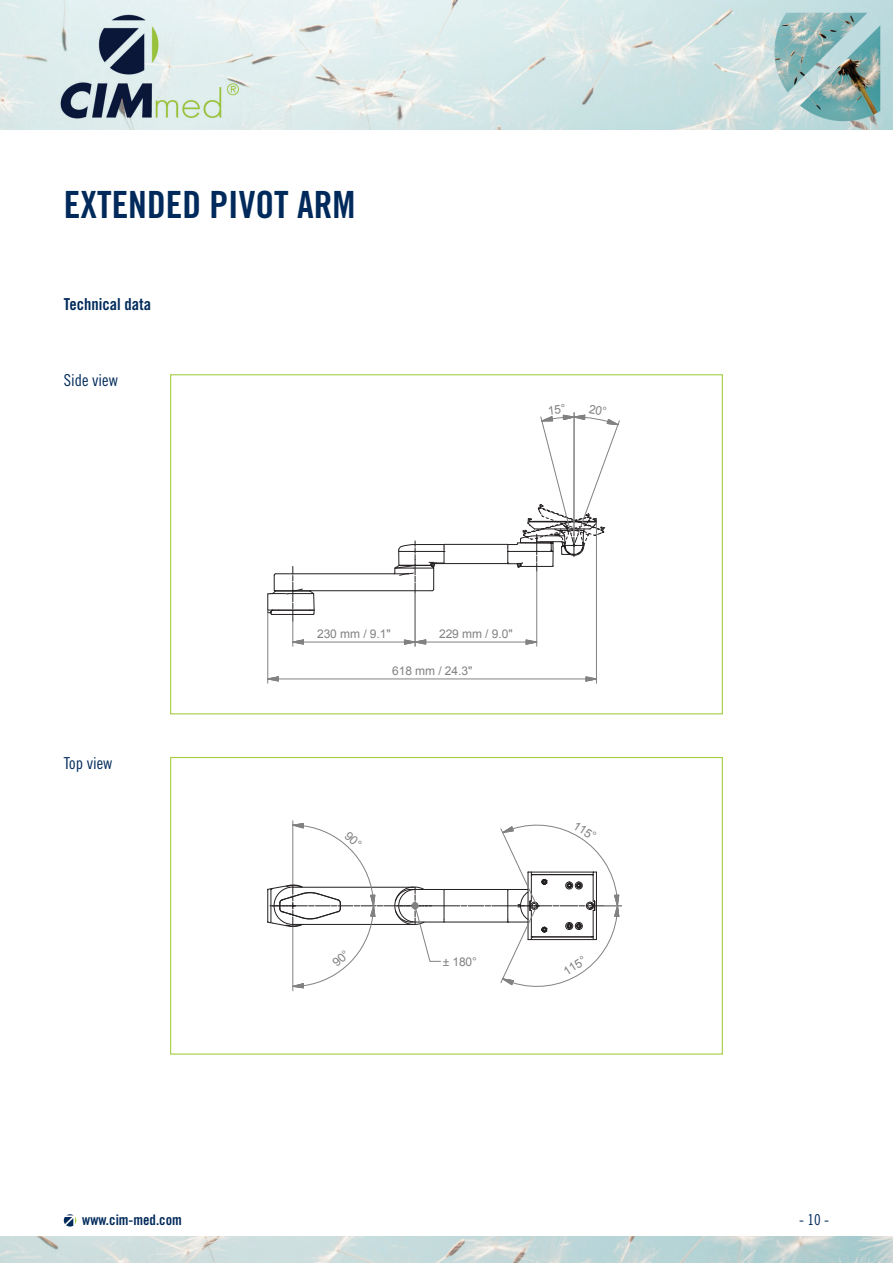
<style>
.page{position:relative;width:893px;height:1263px;background:#fff}
.page>*{position:absolute;margin:0;border:0;box-sizing:border-box;transform-origin:0 0}
.t1{font:37.5px "Trade Gothic LT Std Bd Cn 20";color:#002a5b}
.t2{font:16.5px "Trade Gothic LT Std Cn 18";color:#002a5b}
.t3{font:16.5px "Trade Gothic LT Std Bd Cn 20";color:#002a5b}
.t4{font:15px "Trade Gothic LT Std Cn 18";color:#002a5b}
.t5{font:14.55px "Trade Gothic LT Std Bd Cn 20";color:#002a5b}
.t6{font:12px "Arial";letter-spacing:-.005em;color:#808180}
</style>
<div class="page">
<div style="left:170px;top:757px;width:553px;height:297px;border:1px solid #a5ce44"></div>
<img style="left:0;top:0;width:893px;height:130px">
<img style="left:0;top:1237px;width:893px;height:26px">
<svg style="left:64px;top:1214px;width:12px;height:12px"></svg>
<hr style="left:276px;top:573px;width:132px;height:1px;background:#231f20">
<hr style="left:294px;top:590px;width:138px;height:1px;background:#231f20">
<hr style="left:444px;top:563px;width:64px;height:1px;background:#231f20">
<hr style="left:444px;top:544px;width:64px;height:1px;background:#231f20">
<svg style="left:268px;top:676px;width:11px;height:6px"></svg>
<svg style="left:585px;top:676px;width:11px;height:6px"></svg>
<hr style="left:278px;top:679px;width:308px;height:1px;background:#808180">
<hr style="left:267px;top:610px;width:1px;height:73px;background:#808180">
<hr style="left:596px;top:523px;width:1px;height:160px;background:#808180">
<svg style="left:394px;top:541px;width:51px;height:52px"></svg>
<svg style="left:526px;top:639px;width:12px;height:6px"></svg>
<hr style="left:426px;top:642px;width:100px;height:1px;background:#808180">
<hr style="left:536px;top:571px;width:1px;height:75px;background:#808180">
<svg style="left:404px;top:639px;width:22px;height:6px"></svg>
<hr style="left:303px;top:642px;width:101px;height:1px;background:#808180">
<svg style="left:267px;top:566px;width:48px;height:80px"></svg>
<hr style="left:415px;top:593px;width:1px;height:53px;background:#808180">
<hr style="left:293px;top:821px;width:1px;height:64px;background:#808180">
<hr style="left:293px;top:926px;width:1px;height:65px;background:#808180">
<svg style="left:507px;top:412px;width:113px;height:159px"></svg>
<svg style="left:267px;top:822px;width:355px;height:168px"></svg>
<h1 class="t1" style="left:64px;top:182px;width:293px">EXTENDED PIVOT ARM</h1>
<h2 class="t3" style="left:64px;top:294px;width:89px">Technical data</h2>
<h2 class="t2" style="left:64px;top:370px;width:56px">Side view</h2>
<h2 class="t2" style="left:64px;top:753px;width:50px">Top view</h2>
<p class="t6" style="left:317px;top:626px;width:75px">230 mm / 9.1"</p>
<p class="t6" style="left:439px;top:626px;width:75px">229 mm / 9.0"</p>
<p class="t6" style="left:392px;top:662px;width:82px">618 mm / 24.3"</p>
<p class="t6" style="left:443px;top:953px;width:36px">± 180°</p>
<p class="t6" style="left:579px;top:817px;width:26px;rotate:33deg">115°</p>
<p class="t6" style="left:560px;top:965px;width:26px;rotate:-33deg">115°</p>
<p class="t5" style="left:82px;top:1211px;width:101px">www.cim-med.com</p>
<p class="t4" style="left:799px;top:1210px;width:31px">- 10 -</p>
</div>
